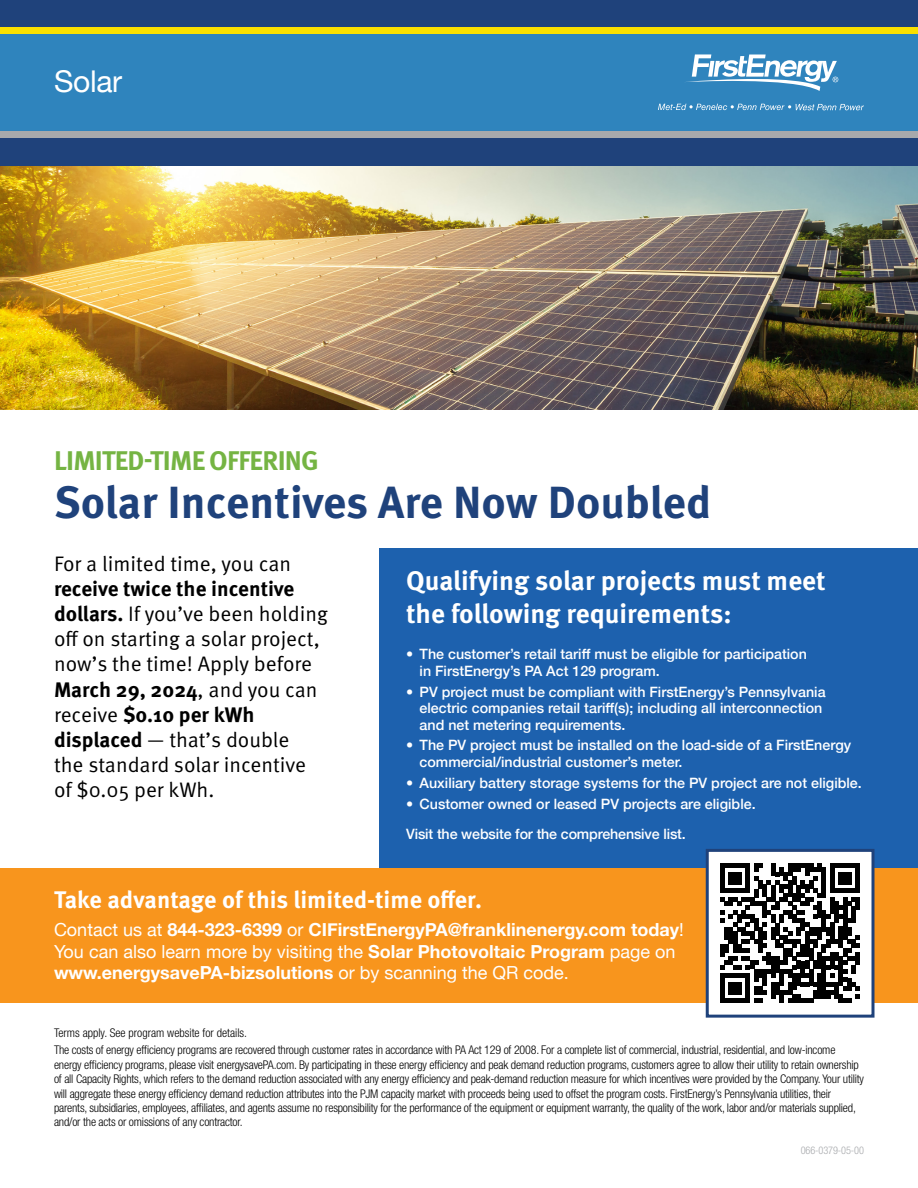
<style>
.page{position:relative;width:918px;height:1188px;background:#fff}
.page>*{position:absolute;margin:0;border:0;box-sizing:border-box;transform-origin:0 0}
.t1{font:700 45px "Meta Pro";color:#1f427b}
.t2{font:30px "Helvetica Neue";letter-spacing:-.01em;color:#fff}
.t3{font:700 27px/32.4px "Meta Pro";color:#fff}
.t4{font:700 27px "Meta Pro";letter-spacing:-.03em;color:#75b443}
.t5{font:700 24px "Meta Pro";color:#fff}
.t6{font:21px/25.2px "Meta Pro Norm";color:#000}
.t7{font:700 21px/25.2px "Meta Pro";color:#000}
.t8{font:700 18px/21.6px "Helvetica Neue";color:#fff}
.t9{font:500 14.25px/16.5px "Helvetica Neue";color:#fff}
.t10{font:300 condensed 12px/14.4px "Helvetica Neue LT Std";letter-spacing:-.015em;color:#000}
.t11{font:300 condensed 10.5px "Helvetica Neue LT Std";letter-spacing:-.01em;color:#a7a9ac}
.s1{font-family:"Meta Pro";font-weight:700}
.s2{font-family:"Meta Pro Norm";font-weight:400}
.s3{font-weight:400}
</style>
<div class="page">
<div style="left:0;top:0;width:918px;height:166px;background:#1f427b"></div>
<div style="left:0;top:34px;width:918px;height:102px;background:#2f84bd"></div>
<div style="left:0;top:27px;width:918px;height:7px;background:#fae000"></div>
<div style="left:0;top:131px;width:918px;height:7px;background:#a7a9ac"></div>
<svg style="left:686px;top:54px;width:152px;height:37px"></svg>
<svg style="left:658px;top:104px;width:206px;height:6px"></svg>
<img style="left:0;top:166px;width:918px;height:243px">
<div style="left:379px;top:548px;width:539px;height:356px;background:#1d61ae"></div>
<div style="left:0;top:868px;width:918px;height:135px;background:#f8951d"></div>
<div style="left:706px;top:849px;width:168px;height:169px;background:#fff;border:3px solid #1f427b"></div>
<svg style="left:720px;top:863px;width:140px;height:140px"></svg>
<h2 class="t2" style="left:54px;top:60px;width:70px">Solar</h2>
<h3 class="t4" style="left:54px;top:440px;width:266px">LIMITED-TIME OFFERING</h3>
<h1 class="t1" style="left:54px;top:468px;width:659px">Solar Incentives Are Now Doubled</h1>
<h3 class="t6" style="left:54px;top:549px;width:239px">For a limited time, you can</h3>
<h3 class="t7" style="left:54px;top:575px;width:242px">receive twice the incentive</h3>
<h3 class="t6" style="left:54px;top:600px;width:276px"><span class="s1">dollars.</span> If you’ve been holding off on starting a solar project, now’s the time! Apply before</h3>
<h3 class="t7" style="left:54px;top:675px;width:265px">March 29, 2024<span class="s2">, and you can receive</span> $0.10 per kWh</h3>
<h3 class="t6" style="left:54px;top:726px;width:254px"><span class="s1">displaced</span> — that’s double the standard solar incentive of $0.05 per kWh.</h3>
<h3 class="t3" style="left:406px;top:563px;width:421px">Qualifying solar projects must meet the following requirements:</h3>
<p class="t9" style="left:420px;top:645px;width:389px;text-indent:-13px">• The customer’s retail tariff must be eligible for participation in FirstEnergy’s PA Act 129 program.</p>
<p class="t9" style="left:420px;top:682px;width:408px;text-indent:-13px">• PV project must be compliant with FirstEnergy’s Pennsylvania electric companies retail tariff(s); including all interconnection and net metering requirements.</p>
<p class="t9" style="left:420px;top:736px;width:433px;text-indent:-13px">• The PV project must be installed on the load-side of a FirstEnergy commercial/industrial customer’s meter.</p>
<p class="t9" style="left:406px;top:773px;width:457px">• Auxiliary battery storage systems for the PV project are not eligible.</p>
<p class="t9" style="left:406px;top:788px;width:351px;line-height:30px">• Customer owned or leased PV projects are eligible.<br>Visit the website for the comprehensive list.</p>
<h3 class="t5" style="left:54px;top:881px;width:430px">Take advantage of this limited-time offer.</h3>
<h3 class="t8" style="left:54px;top:919px;width:631px"><span class="s3">Contact us at</span> 844-323-6399 <span class="s3">or</span> CIFirstEnergyPA@franklinenergy.com today<span class="s3">!<br>You can also learn more by visiting the</span> Solar Photovoltaic Program <span class="s3">page on </span>www.energysavePA-bizsolutions <span class="s3">or by scanning the QR code.</span></h3>
<p class="t10" style="left:54px;top:1024px;width:783px;line-height:17.7px">Terms apply. See program website for details.<br>The costs of energy efficiency programs are recovered through customer rates in accordance with PA Act 129 of 2008. For a complete list of commercial, industrial, residential, and low-income</p>
<p class="t10" style="left:54px;top:1057px;width:812px">energy efficiency programs, please visit energysavePA.com. By participating in these energy efficiency and peak demand reduction programs, customers agree to allow their utility to retain ownership of all Capacity Rights, which refers to the demand reduction associated with any energy efficiency and peak-demand reduction measure for which incentives were provided by the Company. Your utility will aggregate these energy efficiency demand reduction attributes into the PJM capacity market with proceeds being used to offset the program costs. FirstEnergy’s Pennsylvania utilities, their parents, subsidiaries, employees, affiliates, and agents assume no responsibility for the performance of the equipment or equipment warranty, the quality of the work, labor and/or materials supplied, and/or the acts or omissions of any contractor.</p>
<p class="t11" style="left:801px;top:1145px;width:65px">066-0379-05-00</p>
</div>
